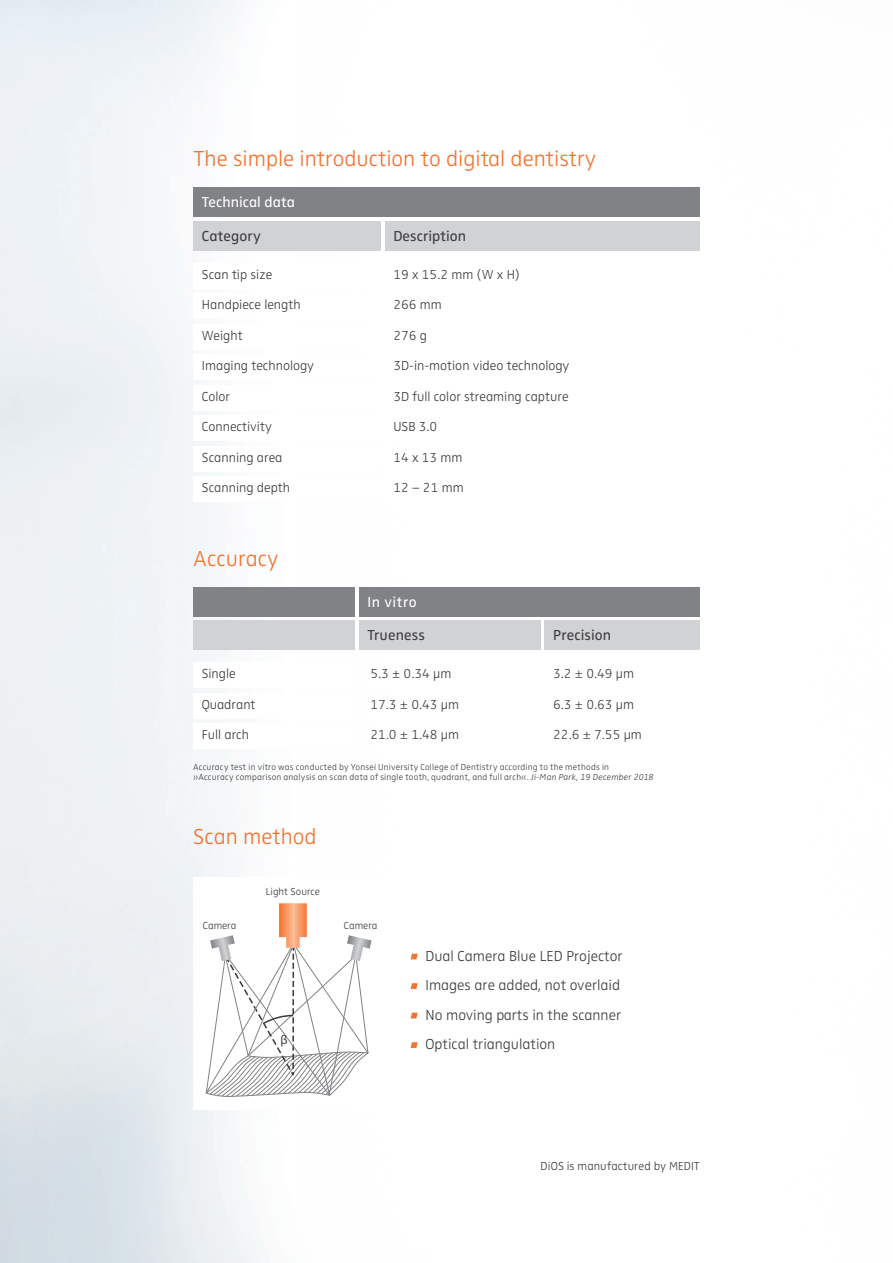
<style>
.page{position:relative;width:893px;height:1263px;background:#fff}
.page>*{position:absolute;margin:0;border:0;box-sizing:border-box;transform-origin:0 0}
.t1{font:22.5px "Zwo Light Plain Alt";color:#f37331}
.t2{font:15px/29.5px "Zwo Light Plain Alt";color:#3e3e3f}
.t3{font:15px "Zwo Regular Plain Alt";letter-spacing:.005em;color:#3e3e3f}
.t4{font:15px "Zwo Regular Plain Alt";color:#fff}
.t5{font:13.5px "Zwo Light Plain Alt";color:#3e3e3f}
.t6{font:12.75px "Myriad Pro";color:#3e3e3f}
.t7{font:12px "Zwo Light Plain Alt";letter-spacing:.01em;color:#3e3e3f}
.t8{font:10.5px "Zwo Light Plain Alt";color:#3e3e3f}
.t9{font:9px/10.8px "Zwo Light Plain Alt";letter-spacing:.025em;color:#3e3e3f}
.s1{font-family:"Zwo Light Italic Alt"}
</style>
<div class="page">
<div style="left:193px;top:187px;width:506px;height:30px;background:#808285"></div>
<div style="left:193px;top:221px;width:188px;height:30px;background:#d1d2d4"></div>
<div style="left:385px;top:221px;width:314px;height:30px;background:#d1d2d4"></div>
<svg style="left:411px;top:954px;width:7px;height:5px"></svg>
<svg style="left:411px;top:983px;width:7px;height:6px"></svg>
<svg style="left:411px;top:1013px;width:7px;height:5px"></svg>
<svg style="left:411px;top:1042px;width:7px;height:6px"></svg>
<svg style="left:205px;top:903px;width:167px;height:194px"></svg>
<div style="left:359px;top:587px;width:341px;height:29px;background:#808285"></div>
<div style="left:193px;top:587px;width:162px;height:29px;background:#808285"></div>
<div style="left:193px;top:620px;width:162px;height:30px;background:#d1d2d4"></div>
<div style="left:359px;top:620px;width:181px;height:30px;background:#d1d2d4"></div>
<div style="left:545px;top:620px;width:155px;height:30px;background:#d1d2d4"></div>
<h1 class="t1" style="left:193px;top:146px;width:404px">The simple introduction to digital dentistry</h1>
<p class="t4" style="left:202px;top:194px;width:95px">Technical data</p>
<p class="t3" style="left:202px;top:227px;width:61px">Category</p>
<p class="t5" style="left:202px;top:267px;width:72px">Scan tip size</p>
<p class="t3" style="left:393px;top:227px;width:74px">Description</p>
<p class="t5" style="left:393px;top:267px;width:128px">19 x 15.2 mm (W x H)</p>
<p class="t5" style="left:202px;top:297px;width:100px">Handpiece length</p>
<p class="t5" style="left:393px;top:297px;width:50px">266 mm</p>
<p class="t5" style="left:202px;top:328px;width:42px">Weight</p>
<p class="t5" style="left:393px;top:328px;width:35px">276 g</p>
<p class="t5" style="left:202px;top:358px;width:114px">Imaging technology</p>
<p class="t5" style="left:393px;top:358px;width:178px">3D-in-motion video technology</p>
<p class="t5" style="left:202px;top:388px;width:30px">Color</p>
<p class="t5" style="left:202px;top:419px;width:71px">Connectivity</p>
<p class="t5" style="left:393px;top:388px;width:177px">3D full color streaming capture</p>
<p class="t5" style="left:393px;top:419px;width:46px">USB 3.0</p>
<p class="t5" style="left:202px;top:449px;width:82px">Scanning area</p>
<p class="t5" style="left:202px;top:480px;width:90px">Scanning depth</p>
<p class="t5" style="left:393px;top:449px;width:71px">14 x 13 mm</p>
<p class="t5" style="left:393px;top:480px;width:72px">12 – 21 mm</p>
<h1 class="t1" style="left:193px;top:545px;width:87px">Accuracy</h1>
<p class="t4" style="left:367px;top:593px;width:51px">In vitro</p>
<p class="t3" style="left:367px;top:627px;width:59px">Trueness</p>
<p class="t3" style="left:553px;top:627px;width:59px">Precision</p>
<p class="t5" style="left:202px;top:666px;width:35px">Single</p>
<p class="t5" style="left:202px;top:697px;width:55px">Quadrant</p>
<p class="t5" style="left:202px;top:727px;width:49px">Full arch</p>
<p class="t5" style="left:370px;top:666px;width:82px">5.3 ± 0.34 µm</p>
<p class="t5" style="left:553px;top:666px;width:82px">3.2 ± 0.49 µm</p>
<p class="t5" style="left:370px;top:697px;width:90px">17.3 ± 0.43 µm</p>
<p class="t5" style="left:553px;top:697px;width:82px">6.3 ± 0.63 µm</p>
<p class="t5" style="left:370px;top:727px;width:90px">21.0 ± 1.48 µm</p>
<p class="t5" style="left:553px;top:727px;width:90px">22.6 ± 7.55 µm</p>
<p class="t9" style="left:193px;top:761px;width:462px">Accuracy test in vitro was conducted by Yonsei University College of Dentistry according to the methods in<br>»Accuracy comparison analysis on scan data of single tooth, quadrant, and full arch«. <span class="s1">Ji-Man Park, 19 December 2018</span></p>
<h1 class="t1" style="left:193px;top:824px;width:125px">Scan method</h1>
<p class="t8" style="left:266px;top:885px;width:56px">Light Source</p>
<p class="t8" style="left:203px;top:919px;width:35px">Camera</p>
<p class="t8" style="left:344px;top:919px;width:35px">Camera</p>
<p class="t6" style="left:280px;top:1032px;width:9px">β</p>
<p class="t2" style="left:426px;top:941px;width:199px">Dual Camera Blue LED Projector<br>Images are added, not overlaid<br>No moving parts in the scanner<br>Optical triangulation</p>
<p class="t7" style="left:541px;top:1159px;width:161px">DiOS is manufactured by MEDIT</p>
</div>
